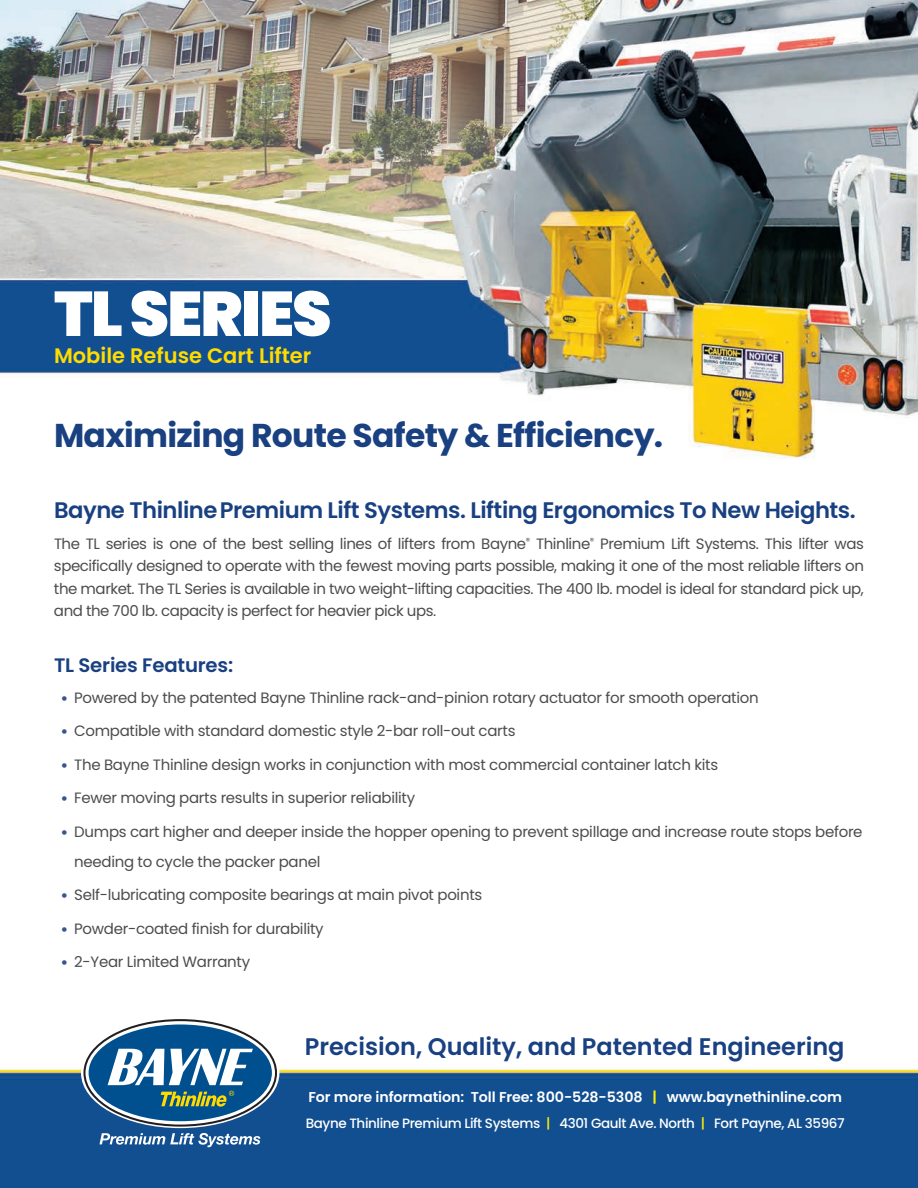
<style>
.page{position:relative;width:918px;height:1188px;background:#fff}
.page>*{position:absolute;margin:0;border:0;box-sizing:border-box;transform-origin:0 0}
.t1{font:900 63px "Poppins";letter-spacing:-.03em;color:#fff}
.t2{font:700 33px "Poppins";letter-spacing:-.02em;color:#194081}
.t3{font:600 24px "Poppins";color:#194081}
.t4{font:600 22.5px "Poppins";letter-spacing:-.02em;color:#194081}
.t5{font:600 21px "Poppins";color:#ffdb00}
.t6{font:600 19.5px "Poppins";letter-spacing:-.01em;color:#194081}
.t7{font:15px/22.5px "Poppins";letter-spacing:-.02em;color:#4b4c4d;text-align:justify}
.Paragraph_Style_1{font:600 14.25px "Poppins";letter-spacing:-.005em;color:#fff}
.Paragraph_Style_1-2{font:500 13.5px "Poppins";letter-spacing:-.03em;color:#fff}
.s1{font-weight:900;font-size:13.5px;color:#3b538e}
.s2{color:#fff200}
</style>
<div class="page">
<img style="left:0;top:0;width:918px;height:1188px">
<svg style="left:83px;top:1019px;width:194px;height:108px"></svg>
<svg style="left:100px;top:1133px;width:160px;height:14px"></svg>
<p class="t1" style="left:54px;top:277px;width:279px">TL SERIES</p>
<p class="t5" style="left:54px;top:344px;width:259px">Mobile Refuse Cart Lifter</p>
<p class="t2" style="left:54px;top:416px;width:611px">Maximizing Route Safety &amp; Efficiency.</p>
<p class="t4" style="left:54px;top:497px;width:803px">Bayne ThinlinePremium Lift Systems. Lifting Ergonomics To New Heights.</p>
<p class="t7" style="left:54px;top:532px;width:811px">The TL series is one of the best selling lines of lifters from Bayne<sup>®</sup> Thinline<sup>®</sup> Premium Lift Systems. This lifter was specifically designed to operate with the fewest moving parts possible, making it one of the most reliable lifters on the market. The TL Series is available in two weight-lifting capacities. The 400 lb. model is ideal for standard pick up, and the 700 lb. capacity is perfect for heavier pick ups.</p>
<p class="t6" style="left:54px;top:654px;width:181px">TL Series Features:</p>
<p class="t7" style="left:61px;top:687px;width:699px"><span class="s1">•</span> Powered by the patented Bayne Thinline rack-and-pinion rotary actuator for smooth operation</p>
<p class="t7" style="left:61px;top:720px;width:456px"><span class="s1">•</span> Compatible with standard domestic style 2-bar roll-out carts</p>
<p class="t7" style="left:61px;top:754px;width:659px"><span class="s1">•</span> The Bayne Thinline design works in conjunction with most commercial container latch kits</p>
<p class="t7" style="left:61px;top:787px;width:356px"><span class="s1">•</span> Fewer moving parts results in superior reliability</p>
<p class="t7" style="left:74px;top:817px;width:790px;line-height:30px;text-indent:-14px"><span class="s1">•</span> Dumps cart higher and deeper inside the hopper opening to prevent spillage and increase route stops before needing to cycle the packer panel</p>
<p class="t7" style="left:61px;top:884px;width:423px"><span class="s1">•</span> Self-lubricating composite bearings at main pivot points</p>
<p class="t7" style="left:61px;top:918px;width:265px"><span class="s1">•</span> Powder-coated finish for durability</p>
<p class="t7" style="left:61px;top:951px;width:191px"><span class="s1">•</span> 2-Year Limited Warranty</p>
<p class="t3" style="left:305px;top:1032px;width:541px">Precision, Quality, and Patented Engineering</p>
<p class="Paragraph_Style_1" style="left:308px;top:1089px;width:535px">For more information: Toll Free: 800-528-5308 <span class="s2">|</span> www.baynethinline.com</p>
<p class="Paragraph_Style_1-2" style="left:306px;top:1115px;width:540px">Bayne Thinline Premium Lift Systems <span class="s2">|</span> 4301 Gault Ave. North <span class="s2">|</span> Fort Payne, AL 35967</p>
</div>
